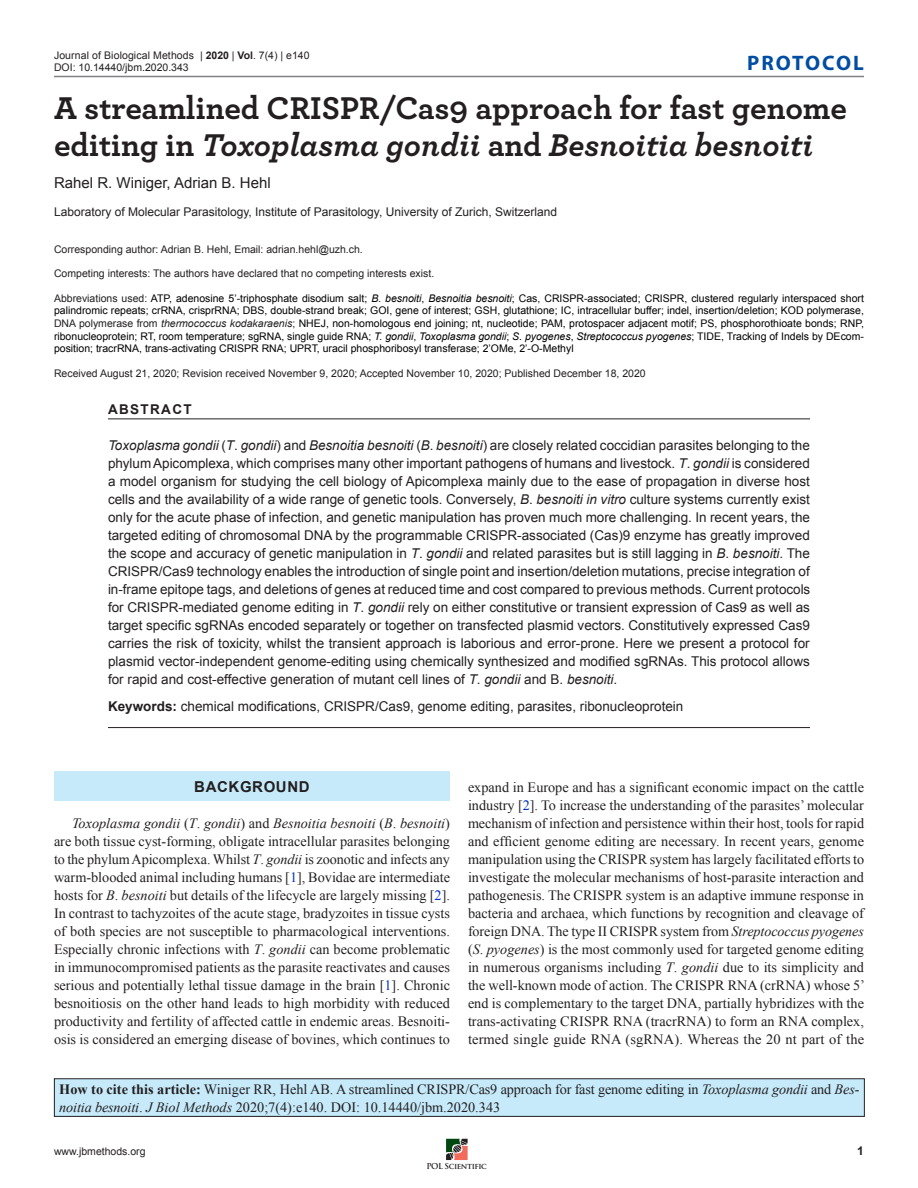
<style>
.page{position:relative;width:918px;height:1188px;background:#fff}
.page>*{position:absolute;margin:0;border:0;box-sizing:border-box;transform-origin:0 0}
.t1{font:700 33px/37.5px "Archer";color:#231f20}
.Article_Type{font:700 21px "Myriad Pro";letter-spacing:.09em;color:#014da2}
.Authors{font:15px "Arial";color:#231f20}
.Section_Header{font:700 15px "Arial";letter-spacing:.04em;color:#231f20}
.Body{font:14.25px/18px "Times New Roman";color:#231f20;text-align:justify}
.Citation{font:14.25px/18px "Times New Roman";letter-spacing:-.01em;color:#231f20}
.Abstract{font:13.5px/18px "Arial";color:#231f20;text-align:justify}
.Keywords{font:13.5px "Arial";color:#231f20}
.Abstract_title{font:700 13.5px "Arial";letter-spacing:.1em;color:#231f20}
.Affiliation{font:12px "Arial";color:#231f20}
.t2{font:700 12px "Arial";color:#231f20}
.Abbreivations{font:10.5px/12.6px "Arial";color:#000;text-align:justify}
.Manuscript_info{font:10.5px/12.6px "Arial";color:#231f20}
.Competing_interests{font:10.5px "Arial";color:#231f20}
.Corresponding_author{font:10.5px "Arial";color:#231f20}
.t3{font:700 7.95px "Trajan Pro";letter-spacing:-.05em;color:#231f20}
.s1{font-weight:700}
.s2{font-style:italic}
.s3{color:#231f20}
.s4{font-style:italic;color:#231f20}
.s5{color:#002fc4}
</style>
<div class="page">
<svg style="left:446px;top:1139px;width:22px;height:21px"></svg>
<hr style="left:54px;top:76px;width:810px;height:1px;background:#808285">
<hr style="left:108px;top:418px;width:702px;height:1px;background:#231f20">
<hr style="left:108px;top:727px;width:702px;height:1px;background:#231f20">
<div style="left:54px;top:771px;width:396px;height:30px;background:#c6eafa"></div>
<div style="left:54px;top:1079px;width:810px;height:37px;background:#c6eafa"></div>
<div style="left:54px;top:1078px;width:811px;height:39px;border:1px solid #231f20"></div>
<p class="Manuscript_info" style="left:54px;top:49px;width:257px">Journal of Biological Methods | <span class="s1">2020</span> | <span class="s1">Vol</span>. 7(4) | e140<br>DOI: 10.14440/jbm.2020.343</p>
<p class="t1" style="left:54px;top:87px;width:794px">A streamlined CRISPR/Cas9 approach for fast genome editing in <span class="s2">Toxoplasma gondii</span> and <span class="s2">Besnoitia besnoiti</span></p>
<p class="Authors" style="left:54px;top:172px;width:218px">Rahel R. Winiger, Adrian B. Hehl</p>
<p class="Affiliation" style="left:54px;top:204px;width:505px">Laboratory of Molecular Parasitology, Institute of Parasitology, University of Zurich, Switzerland</p>
<p class="Corresponding_author" style="left:54px;top:242px;width:310px">Corresponding author: Adrian B. Hehl, Email: adrian.hehl@uzh.ch.</p>
<p class="Competing_interests" style="left:54px;top:267px;width:382px">Competing interests: The authors have declared that no competing interests exist.</p>
<p class="Abbreivations" style="left:54px;top:292px;width:811px"><span class="s3">Abbreviations used:</span> ATP, adenosine 5’-triphosphate disodium salt; <span class="s2">B. besnoiti</span>, <span class="s2">Besnoitia besnoiti</span>; Cas, CRISPR-associated; CRISPR, clustered regularly interspaced short palindromic repeats; crRNA, crisprRNA; DBS, double-strand break; GOI, gene of interest; GSH, glutathione; IC, intracellular buffer; indel, insertion/deletion; KOD polymerase, <span class="s3">DNA polymerase from</span> <span class="s4">thermococcus kodakaraenis</span><span class="s3">;</span> NHEJ, non-homologous end joining; nt, nucleotide; PAM, protospacer adjacent motif; PS, phosphorothioate bonds; RNP, ribonucleoprotein; RT, room temperature; sgRNA, single guide RNA; <span class="s2">T. gondii</span>, <span class="s2">Toxoplasma gondii</span>; <span class="s2">S</span>. <span class="s2">pyogenes</span>, <span class="s2">Streptococcus pyogenes</span>; TIDE, Tracking of Indels by DEcom&shy;position; tracrRNA, trans-activating CRISPR RNA; UPRT, uracil phosphoribosyl transferase; 2’OMe, 2’-O-Methyl</p>
<p class="Manuscript_info" style="left:54px;top:367px;width:593px">Received August 21, 2020; Revision received November 9, 2020; Accepted November 10, 2020; Published December 18, 2020</p>
<p class="Abstract_title" style="left:108px;top:400px;width:85px">ABSTRACT</p>
<p class="Abstract" style="left:108px;top:436px;width:704px"><span class="s2">Toxoplasma gondii</span> (<span class="s2">T</span>. <span class="s2">gondii</span>) and <span class="s2">Besnoitia besnoiti</span> (<span class="s2">B</span>. <span class="s2">besnoiti</span>) are closely related coccidian parasites belonging to the phylum Apicomplexa, which comprises many other important pathogens of humans and livestock. <span class="s2">T</span>. <span class="s2">gondii</span> is considered a model organism for studying the cell biology of Apicomplexa mainly due to the ease of propagation in diverse host cells and the availability of a wide range of genetic tools. Conversely, <span class="s2">B</span>. <span class="s2">besnoiti in vitro</span> culture systems currently exist only for the acute phase of infection, and genetic manipulation has proven much more challenging. In recent years, the targeted editing of chromosomal DNA by the programmable CRISPR-associated (Cas)9 enzyme has greatly improved the scope and accuracy of genetic manipulation in <span class="s2">T</span>. <span class="s2">gondii</span> and related parasites but is still lagging in <span class="s2">B</span>. <span class="s2">besnoiti</span>. The CRISPR/Cas9 technology enables the introduction of single point and insertion/deletion mutations, precise integration of in-frame epitope tags, and deletions of genes at reduced time and cost compared to previous methods. Current protocols for CRISPR-mediated genome editing in <span class="s2">T</span>. <span class="s2">gondii</span> rely on either constitutive or transient expression of Cas9 as well as target specific sgRNAs encoded separately or together on transfected plasmid vectors. Constitutively expressed Cas9 carries the risk of toxicity, whilst the transient approach is laborious and error-prone. Here we present a protocol for plasmid vector-independent genome-editing using chemically synthesized and modified sgRNAs. This protocol allows for rapid and cost-effective generation of mutant cell lines of <span class="s2">T</span>. <span class="s2">gondii</span> and B. <span class="s2">besnoiti</span>.</p>
<p class="Keywords" style="left:108px;top:697px;width:577px"><span class="s1">Keywords:</span> chemical modifications, CRISPR/Cas9, genome editing, parasites, ribonucleoprotein</p>
<p class="Article_Type" style="left:747px;top:49px;width:118px">PROTOCOL</p>
<p class="Section_Header" style="left:194px;top:777px;width:117px">BACKGROUND</p>
<p class="Body" style="left:54px;top:814px;width:398px;text-indent:18px"><span class="s2">Toxoplasma gondii</span> (<span class="s2">T</span>. <span class="s2">gondii</span>) and <span class="s2">Besnoitia besnoiti</span> (<span class="s2">B</span>. <span class="s2">besnoiti</span>) are both tissue cyst-forming, obligate intracellular parasites belonging to the phylum Apicomplexa. Whilst <span class="s2">T</span>. <span class="s2">gondii</span> is zoonotic and infects any warm-blooded animal including humans [<span class="s5">1</span>], Bovidae are intermediate hosts for <span class="s2">B</span>. <span class="s2">besnoiti</span> but details of the lifecycle are largely missing [<span class="s5">2</span>].<br>In contrast to tachyzoites of the acute stage, bradyzoites in tissue cysts of both species are not susceptible to pharmacological interventions.<br>Especially chronic infections with <span class="s2">T</span>. <span class="s2">gondii</span> can become problematic in immunocompromised patients as the parasite reactivates and causes serious and potentially lethal tissue damage in the brain [<span class="s5">1</span>]. Chronic besnoitiosis on the other hand leads to high morbidity with reduced productivity and fertility of affected cattle in endemic areas. Besnoiti&shy;osis is considered an emerging disease of bovines, which continues to</p>
<p class="Body" style="left:468px;top:778px;width:399px">expand in Europe and has a significant economic impact on the cattle industry [<span class="s5">2</span>]. To increase the understanding of the parasites’ molecular mechanism of infection and persistence within their host, tools for rapid and efficient genome editing are necessary. In recent years, genome manipulation using the CRISPR system has largely facilitated efforts to investigate the molecular mechanisms of host-parasite interaction and pathogenesis. The CRISPR system is an adaptive immune response in bacteria and archaea, which functions by recognition and cleavage of foreign DNA. The type II CRISPR system from <span class="s2">Streptococcus pyogenes </span>(<span class="s2">S</span>. <span class="s2">pyogenes</span>) is the most commonly used for targeted genome editing in numerous organisms including <span class="s2">T</span>. <span class="s2">gondii</span> due to its simplicity and the well-known mode of action. The CRISPR RNA (crRNA) whose 5’ end is complementary to the target DNA, partially hybridizes with the trans-activating CRISPR RNA (tracrRNA) to form an RNA complex, termed single guide RNA (sgRNA). Whereas the 20 nt part of the</p>
<p class="Citation" style="left:59px;top:1080px;width:802px"><span class="s1">How to cite this article:</span> Winiger RR, Hehl AB. A streamlined CRISPR/Cas9 approach for fast genome editing in <span class="s2">Toxoplasma gondii</span> and <span class="s2">Bes&shy;noitia besnoiti</span>. <span class="s2">J Biol Methods</span> 2020;7(4):e140. DOI: 10.14440/jbm.2020.343</p>
<p class="Manuscript_info" style="left:54px;top:1145px;width:93px">www.jbmethods.org</p>
<p class="t2" style="left:857px;top:1143px;width:8px">1</p>
<p class="t3" style="left:427px;top:1161px;width:62px">POL Scientific</p>
</div>
